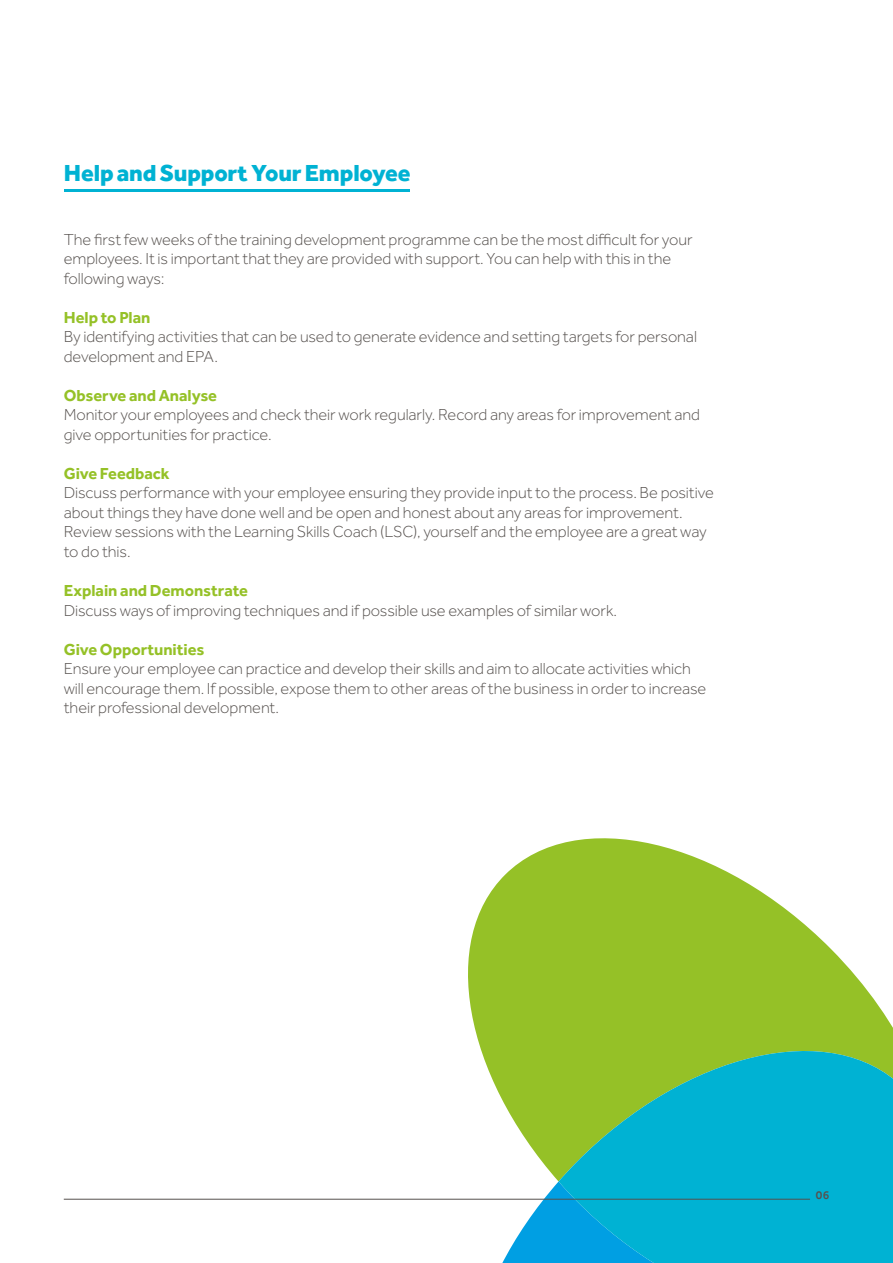
<style>
.page{position:relative;width:893px;height:1263px;background:#fff}
.page>*{position:absolute;margin:0;border:0;box-sizing:border-box;transform-origin:0 0}
.t1{font:800 24px "Effra";letter-spacing:-.005em;color:#00b2d3}
.t2{font:300 16.5px/19.5px "Effra";letter-spacing:-.005em;color:#56514e}
.t3{font:700 16.5px "Effra";letter-spacing:-.005em;color:#95c127}
.t4{font:500 12px "Effra";color:#56514e}
</style>
<div class="page">
<svg style="left:468px;top:838px;width:419px;height:343px;fill:#95c127"></svg>
<svg style="left:439px;top:1181px;width:120px;height:82px"></svg>
<svg style="left:559px;top:1018px;width:334px;height:245px;background:#29b5a4"></svg>
<hr style="left:64px;top:1199px;width:746px;height:1px;background:#56514e">
<hr style="left:64px;top:189px;width:345px;height:2px;background:#00b2d3">
<h1 class="t1" style="left:64px;top:158px;width:348px">Help and Support Your Employee</h1>
<p class="t2" style="left:64px;top:230px;width:630px">The first few weeks of the training development programme can be the most difficult for your employees. It is important that they are provided with support. You can help with this in the following ways:</p>
<p class="t3" style="left:64px;top:307px;width:88px">Help to Plan</p>
<p class="t2" style="left:64px;top:327px;width:635px">By identifying activities that can be used to generate evidence and setting targets for personal development and EPA.</p>
<p class="t3" style="left:64px;top:385px;width:155px">Observe and Analyse</p>
<p class="t2" style="left:64px;top:405px;width:638px">Monitor your employees and check their work regularly. Record any areas for improvement and give opportunities for practice.</p>
<p class="t3" style="left:64px;top:463px;width:107px">Give Feedback</p>
<p class="t2" style="left:64px;top:483px;width:652px">Discuss performance with your employee ensuring they provide input to the process. Be positive about things they have done well and be open and honest about any areas for improvement.<br>Review sessions with the Learning Skills Coach (LSC), yourself and the employee are a great way to do this.</p>
<p class="t3" style="left:64px;top:580px;width:186px">Explain and Demonstrate</p>
<p class="t2" style="left:64px;top:600px;width:555px">Discuss ways of improving techniques and if possible use examples of similar work.</p>
<p class="t3" style="left:64px;top:639px;width:142px">Give Opportunities</p>
<p class="t2" style="left:64px;top:659px;width:644px">Ensure your employee can practice and develop their skills and aim to allocate activities which will encourage them. If possible, expose them to other areas of the business in order to increase their professional development.</p>
<p class="t4" style="left:816px;top:1188px;width:15px">06</p>
</div>
